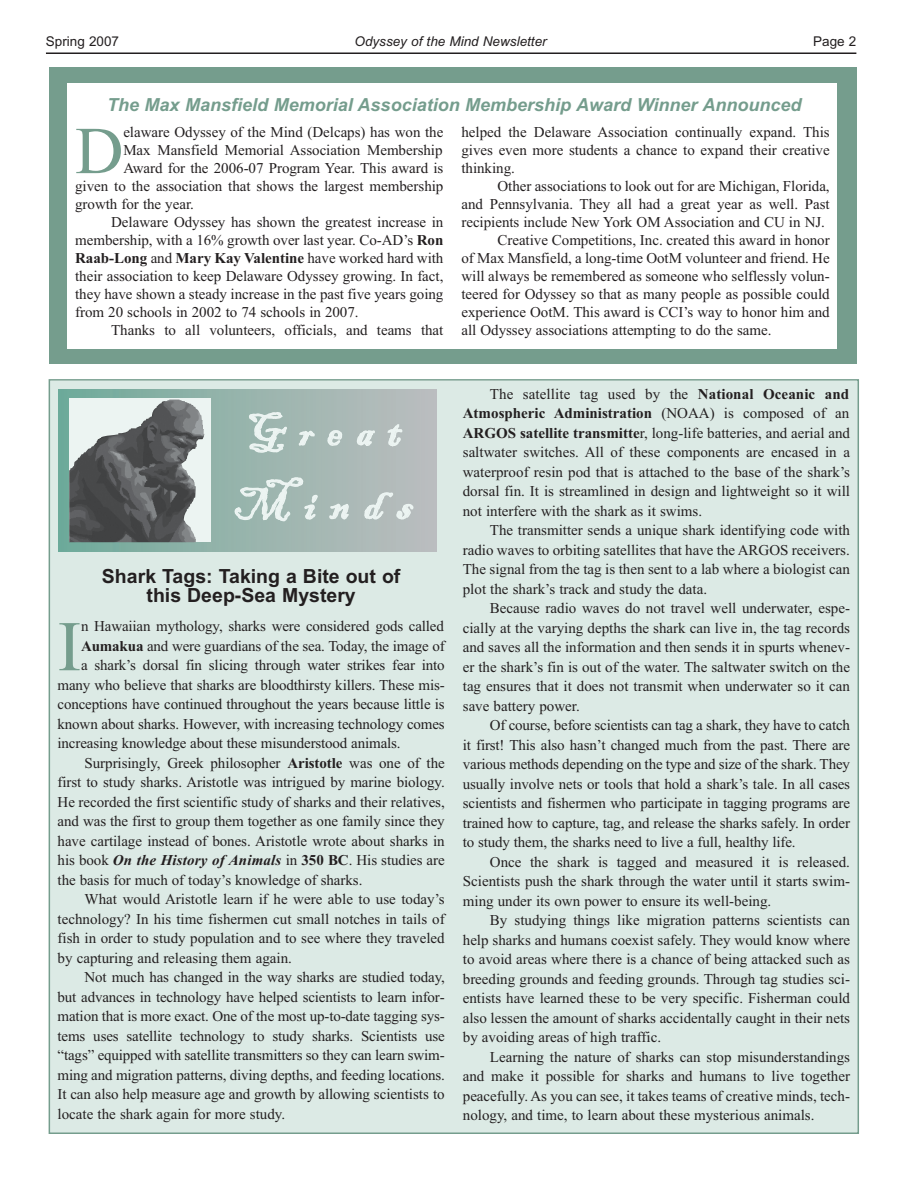
<style>
.page{position:relative;width:905px;height:1188px;background:#fff}
.page>*{position:absolute;margin:0;border:0;box-sizing:border-box;transform-origin:0 0}
.t1{font:71.25px "Times New Roman";color:#759d8d}
.t2{font:66.9px "Times New Roman";color:#759d8d}
.t3{font:48px/73.8px "Blackadder ITC";letter-spacing:.29em;color:#ecf4f2}
.t4{font:700 19.5px/19.5px "Arial";color:#231f20;text-align:center}
.t5{font:italic 700 18px "Arial";color:#759d8d}
.t6{font:15px/19.5px "Times New Roman";letter-spacing:-.005em;color:#231f20;text-align:justify}
.t7{font:700 15px "Times New Roman";letter-spacing:-.005em;color:#231f20}
.t8{font:italic 13.5px "Arial";color:#231f20}
.t9{font:13.5px "Arial";color:#231f20}
.s1{font-weight:700}
.s2{font-weight:400}
.s3{font-weight:700;font-style:italic}
</style>
<div class="page">
<hr style="left:46px;top:52px;width:810px;height:2px;background:#231f20">
<div style="left:50px;top:381px;width:807px;height:751px;background:#dceae5"></div>
<div style="left:59px;top:389px;width:378px;height:162px;background:linear-gradient(to right,#70aa9a,#bdbebf)"></div>
<div style="left:69px;top:398px;width:141px;height:144px;background:#ecf4f2"></div>
<img style="left:69px;top:400px;width:135px;height:142px">
<div style="left:49px;top:68px;width:807px;height:296px;background:#759d8d"></div>
<div style="left:68px;top:84px;width:769px;height:265px;background:#fff"></div>
<p class="t9" style="left:46px;top:33px;width:75px">Spring 2007</p>
<p class="t8" style="left:354px;top:33px;width:194px">Odyssey of the Mind Newsletter</p>
<p class="t9" style="left:813px;top:33px;width:45px">Page 2</p>
<p class="t5" style="left:107px;top:94px;width:695px">The Max Mansfield Memorial Association Membership Award Winner Announced</p>
<h2 class="t2" style="left:75px;top:111px;width:50px">D</h2>
<p class="t6" style="left:123px;top:122px;width:321px">elaware Odyssey of the Mind (Delcaps) has won the</p>
<p class="t6" style="left:123px;top:140px;width:321px">Max Mansfield Memorial Association Membership</p>
<p class="t6" style="left:123px;top:158px;width:321px">Award for the 2006-07 Program Year. This award is</p>
<p class="t6" style="left:75px;top:176px;width:370px">given to the association that shows the largest membership</p>
<p class="t6" style="left:75px;top:194px;width:120px">growth for the year.</p>
<p class="t6" style="left:111px;top:212px;width:334px">Delaware Odyssey has shown the greatest increase in</p>
<p class="t6" style="left:75px;top:230px;width:370px">membership, with a 16% growth over last year. Co-AD’s <span class="s1">Ron</span></p>
<p class="t7" style="left:75px;top:249px;width:370px">Raab-Long <span class="s2">and</span> Mary Kay Valentine <span class="s2">have worked hard with</span></p>
<p class="t6" style="left:75px;top:266px;width:370px">their association to keep Delaware Odyssey growing. In fact,</p>
<p class="t6" style="left:75px;top:284px;width:370px">they have shown a steady increase in the past five years going</p>
<p class="t6" style="left:75px;top:302px;width:285px">from 20 schools in 2002 to 74 schools in 2007.</p>
<p class="t6" style="left:111px;top:320px;width:334px">Thanks to all volunteers, officials, and teams that</p>
<p class="t6" style="left:461px;top:123px;width:370px;line-height:18px">helped the Delaware Association continually expand. This gives even more students a chance to expand their creative thinking.</p>
<p class="t6" style="left:497px;top:176px;width:334px">Other associations to look out for are Michigan, Florida,</p>
<p class="t6" style="left:461px;top:194px;width:370px">and Pennsylvania. They all had a great year as well. Past</p>
<p class="t6" style="left:461px;top:212px;width:365px">recipients include New York OM Association and CU in NJ.</p>
<p class="t6" style="left:497px;top:230px;width:334px">Creative Competitions, Inc. created this award in honor</p>
<p class="t6" style="left:461px;top:248px;width:370px">of Max Mansfield, a long-time OotM volunteer and friend. He</p>
<p class="t6" style="left:461px;top:266px;width:370px">will always be remembered as someone who selflessly volun-</p>
<p class="t6" style="left:461px;top:284px;width:370px">teered for Odyssey so that as many people as possible could</p>
<p class="t6" style="left:461px;top:302px;width:370px">experience OotM. This award is CCI’s way to honor him and</p>
<p class="t6" style="left:461px;top:320px;width:311px">all Odyssey associations attempting to do the same.</p>
<h3 class="t3" style="left:234px;top:391px;width:179px">Great<br>Minds</h3>
<h3 class="t4" style="left:102px;top:566px;width:300px">Shark Tags: Taking a Bite out of this Deep-Sea Mystery</h3>
<h1 class="t1" style="left:58px;top:604px;width:25px">I</h1>
<p class="t6" style="left:81px;top:616px;width:364px">n Hawaiian mythology, sharks were considered gods called</p>
<p class="t6" style="left:81px;top:636px;width:365px"><span class="s1">Aumakua</span> and were guardians of the sea. Today, the image of</p>
<p class="t6" style="left:81px;top:655px;width:365px">a shark’s dorsal fin slicing through water strikes fear into</p>
<p class="t6" style="left:58px;top:675px;width:388px">many who believe that sharks are bloodthirsty killers. These mis-</p>
<p class="t6" style="left:58px;top:694px;width:389px">conceptions have continued throughout the years because little is</p>
<p class="t6" style="left:58px;top:714px;width:389px">known about sharks. However, with increasing technology comes</p>
<p class="t6" style="left:58px;top:733px;width:344px">increasing knowledge about these misunderstood animals.</p>
<p class="t6" style="left:85px;top:753px;width:362px">Surprisingly, Greek philosopher <span class="s1">Aristotle</span> was one of the</p>
<p class="t6" style="left:58px;top:772px;width:388px">first to study sharks. Aristotle was intrigued by marine biology.</p>
<p class="t6" style="left:58px;top:792px;width:388px">He recorded the first scientific study of sharks and their relatives,</p>
<p class="t6" style="left:58px;top:811px;width:389px">and was the first to group them together as one family since they</p>
<p class="t6" style="left:58px;top:831px;width:388px">have cartilage instead of bones. Aristotle wrote about sharks in</p>
<p class="t6" style="left:58px;top:850px;width:389px">his book <span class="s3">On the History of Animals</span> in <span class="s1">350 BC</span>. His studies are</p>
<p class="t6" style="left:58px;top:870px;width:306px">the basis for much of today’s knowledge of sharks.</p>
<p class="t6" style="left:85px;top:889px;width:362px">What would Aristotle learn if he were able to use today’s</p>
<p class="t6" style="left:58px;top:909px;width:389px">technology? In his time fishermen cut small notches in tails of</p>
<p class="t6" style="left:58px;top:928px;width:388px">fish in order to study population and to see where they traveled</p>
<p class="t6" style="left:58px;top:948px;width:236px">by capturing and releasing them again.</p>
<p class="t6" style="left:85px;top:967px;width:362px">Not much has changed in the way sharks are studied today,</p>
<p class="t6" style="left:58px;top:987px;width:389px">but advances in technology have helped scientists to learn infor-</p>
<p class="t6" style="left:58px;top:1006px;width:388px">mation that is more exact. One of the most up-to-date tagging sys-</p>
<p class="t6" style="left:58px;top:1026px;width:389px">tems uses satellite technology to study sharks. Scientists use</p>
<p class="t6" style="left:58px;top:1045px;width:389px">“tags” equipped with satellite transmitters so they can learn swim-</p>
<p class="t6" style="left:58px;top:1065px;width:388px">ming and migration patterns, diving depths, and feeding locations.</p>
<p class="t6" style="left:58px;top:1084px;width:389px">It can also help measure age and growth by allowing scientists to</p>
<p class="t6" style="left:58px;top:1104px;width:229px">locate the shark again for more study.</p>
<p class="t6" style="left:463px;top:384px;width:389px;text-indent:27px">The satellite tag used by the <span class="s1">National Oceanic and Atmospheric Administration</span> (NOAA) is composed of an <span class="s1">ARGOS satellite transmitte</span>r, long-life batteries, and aerial and saltwater switches. All of these components are encased in a waterproof resin pod that is attached to the base of the shark’s dorsal fin. It is streamlined in design and lightweight so it will not interfere with the shark as it swims.</p>
<p class="t6" style="left:463px;top:520px;width:389px;text-indent:27px">The transmitter sends a unique shark identifying code with radio waves to orbiting satellites that have the ARGOS receivers.<br>The signal from the tag is then sent to a lab where a biologist can plot the shark’s track and study the data.</p>
<p class="t6" style="left:463px;top:598px;width:389px;text-indent:27px">Because radio waves do not travel well underwater, espe&shy;cially at the varying depths the shark can live in, the tag records and saves all the information and then sends it in spurts whenev&shy;er the shark’s fin is out of the water. The saltwater switch on the tag ensures that it does not transmit when underwater so it can save battery power.</p>
<p class="t6" style="left:463px;top:715px;width:389px;text-indent:27px">Of course, before scientists can tag a shark, they have to catch it first! This also hasn’t changed much from the past. There are various methods depending on the type and size of the shark. They usually involve nets or tools that hold a shark’s tale. In all cases scientists and fishermen who participate in tagging programs are trained how to capture, tag, and release the sharks safely. In order to study them, the sharks need to live a full, healthy life.</p>
<p class="t6" style="left:463px;top:852px;width:389px;text-indent:27px">Once the shark is tagged and measured it is released.<br>Scientists push the shark through the water until it starts swim&shy;ming under its own power to ensure its well-being.</p>
<p class="t6" style="left:463px;top:910px;width:389px;text-indent:27px">By studying things like migration patterns scientists can help sharks and humans coexist safely. They would know where to avoid areas where there is a chance of being attacked such as breeding grounds and feeding grounds. Through tag studies sci&shy;entists have learned these to be very specific. Fisherman could also lessen the amount of sharks accidentally caught in their nets by avoiding areas of high traffic.</p>
<p class="t6" style="left:463px;top:1047px;width:389px;text-indent:27px">Learning the nature of sharks can stop misunderstandings and make it possible for sharks and humans to live together peacefully. As you can see, it takes teams of creative minds, tech&shy;nology, and time, to learn about these mysterious animals.</p>
</div>
